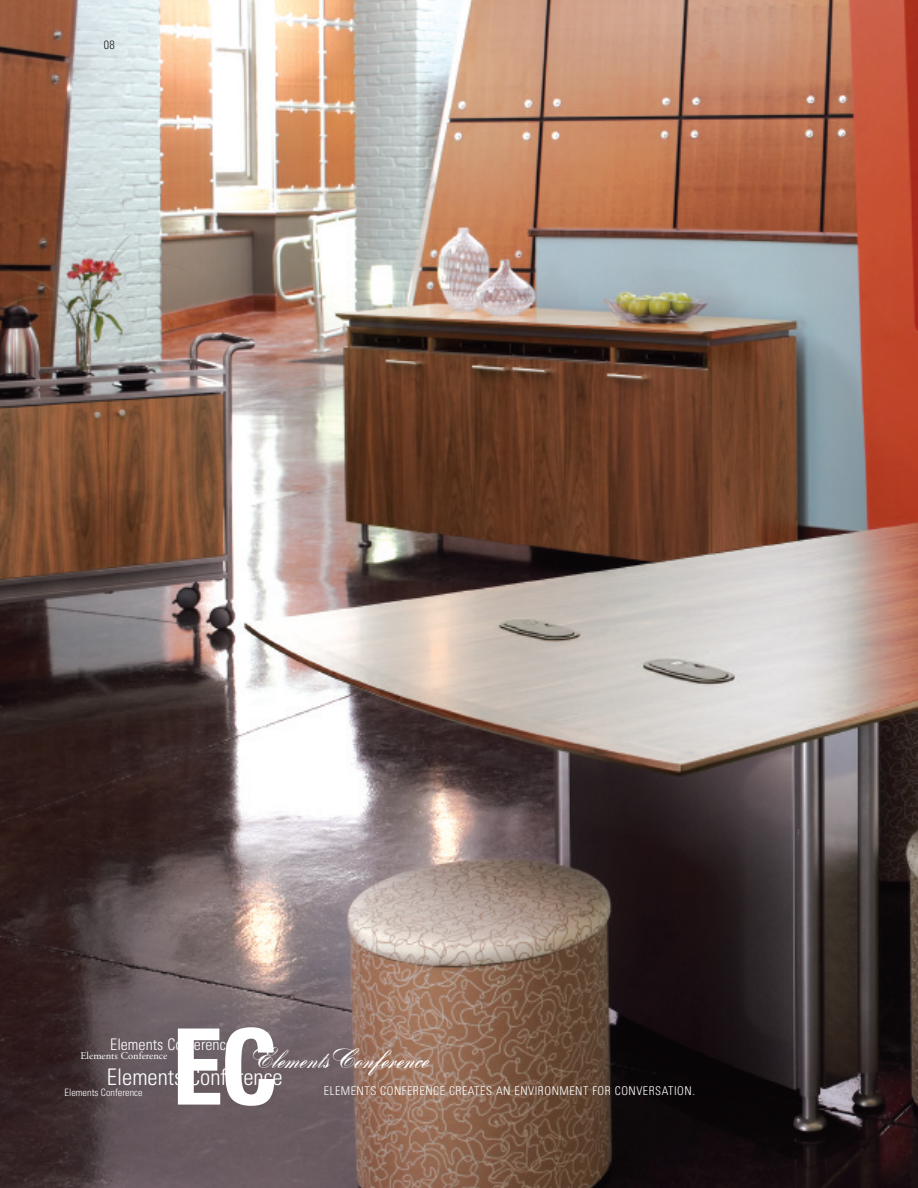
<style>
.page{position:relative;width:918px;height:1188px;background:#fff}
.page>*{position:absolute;margin:0;border:0;box-sizing:border-box;transform-origin:0 0}
.t1{font:700 condensed 105.3px "Univers";color:#fff}
.t2{font:28.8px "OPTI Bank Script";color:#fff}
.t3{font:300 condensed 22.95px "Univers";color:#fff}
.t4{font:300 condensed 15.9px "Univers";color:#fff}
.t5{font:300 condensed 12px "Univers";letter-spacing:.045em;color:#fff}
.t6{font:300 condensed 12px "Univers";color:#231f20}
.t7{font:10.5px "Adobe Garamond";color:#fff}
.t8{font:300 condensed 10.2px "Univers";color:#fff}
</style>
<div class="page">
<img style="left:0;top:0;width:918px;height:1188px">
<p class="t6" style="left:104px;top:40px;width:13px">08</p>
<h1 class="t1" style="left:171px;top:1029px;width:108px">EC</h1>
<h3 class="t4" style="left:110px;top:1038px;width:124px">Elements Conference</h3>
<p class="t7" style="left:81px;top:1052px;width:88px">Elements Conference</p>
<h2 class="t2" style="left:253px;top:1041px;width:181px">ElementsConference</h2>
<p class="t8" style="left:65px;top:1089px;width:80px">Elements Conference</p>
<h3 class="t3" style="left:107px;top:1068px;width:177px">Elements Conference</h3>
<p class="t5" style="left:324px;top:1086px;width:373px">ELEMENTS CONFERENCE CREATES AN ENVIRONMENT FOR CONVERSATION.</p>
</div>
